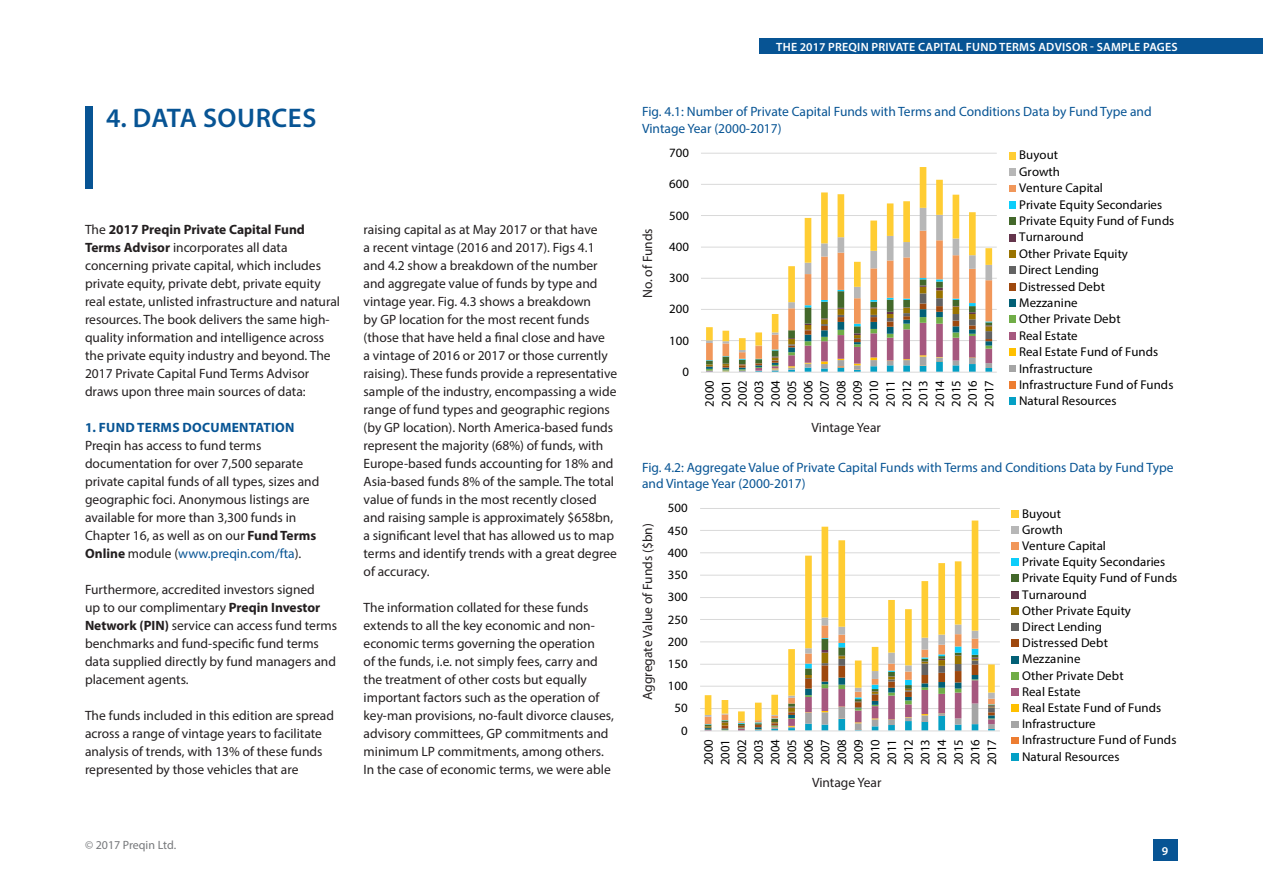
<style>
.page{position:relative;width:1263px;height:893px;background:#fff}
.page>*{position:absolute;margin:0;border:0;box-sizing:border-box;transform-origin:0 0}
.t1{font:600 27px "Myriad Pro";letter-spacing:.02em;color:#075494}
.t2{font:13.5px/18px "Myriad Pro";color:#231f20}
.t3{font:13.5px/16.2px "Myriad Pro";color:#075494}
.t4{font:700 13.5px "Myriad Pro";letter-spacing:.02em;color:#075494}
.t5{font:12.9px/16.6px "Myriad Pro";letter-spacing:.005em;color:#000;text-align:justify}
.t6{font:12.75px/16.2px "Myriad Pro";letter-spacing:.005em;color:#000}
.t7{font:600 12px "Myriad Pro";letter-spacing:.02em;color:#fff}
.t8{font:12px "Myriad Pro";color:#76787b}
.s1{font-weight:700}
.s2{color:#075494}
</style>
<div class="page">
<div style="left:760px;top:38px;width:503px;height:16px;background:#075494"></div>
<div style="left:1153px;top:840px;width:24px;height:21px;background:#075494"></div>
<div style="left:85px;top:106px;width:8px;height:83px;background:#075494"></div>
<hr style="left:700px;top:708px;width:300px;height:1px;background:#d9d9d9">
<hr style="left:700px;top:686px;width:300px;height:1px;background:#d9d9d9">
<hr style="left:700px;top:664px;width:300px;height:1px;background:#d9d9d9">
<hr style="left:700px;top:642px;width:300px;height:1px;background:#d9d9d9">
<hr style="left:700px;top:619px;width:300px;height:1px;background:#d9d9d9">
<hr style="left:700px;top:597px;width:300px;height:1px;background:#d9d9d9">
<hr style="left:700px;top:575px;width:300px;height:1px;background:#d9d9d9">
<hr style="left:700px;top:552px;width:300px;height:1px;background:#d9d9d9">
<hr style="left:700px;top:530px;width:300px;height:1px;background:#d9d9d9">
<hr style="left:700px;top:508px;width:300px;height:1px;background:#d9d9d9">
<svg style="left:705px;top:721px;width:290px;height:10px"></svg>
<svg style="left:705px;top:520px;width:290px;height:201px"></svg>
<hr style="left:700px;top:731px;width:300px;height:1px;background:#d9d9d9">
<div style="left:1012px;top:510px;width:7px;height:7px;background:#ffcd33"></div>
<div style="left:1012px;top:526px;width:7px;height:7px;background:#b7b7b7"></div>
<div style="left:1012px;top:542px;width:7px;height:7px;background:#f1975a"></div>
<div style="left:1012px;top:559px;width:7px;height:7px;background:#0dcdfa"></div>
<div style="left:1012px;top:575px;width:7px;height:7px;background:#43682b"></div>
<div style="left:1012px;top:591px;width:7px;height:7px;background:#64354c"></div>
<div style="left:1012px;top:607px;width:7px;height:7px;background:#997300"></div>
<div style="left:1012px;top:624px;width:7px;height:7px;background:#636363"></div>
<div style="left:1012px;top:640px;width:7px;height:7px;background:#9e480e"></div>
<div style="left:1012px;top:656px;width:7px;height:7px;background:#026076"></div>
<div style="left:1012px;top:672px;width:7px;height:7px;background:#70ad47"></div>
<div style="left:1012px;top:689px;width:7px;height:7px;background:#a6587f"></div>
<div style="left:1012px;top:705px;width:7px;height:7px;background:#ffc000"></div>
<div style="left:1012px;top:721px;width:7px;height:7px;background:#a5a5a5"></div>
<div style="left:1012px;top:737px;width:7px;height:7px;background:#ed7d31"></div>
<div style="left:1012px;top:753px;width:7px;height:7px;background:#04a0c5"></div>
<hr style="left:701px;top:340px;width:296px;height:1px;background:#d9d9d9">
<hr style="left:701px;top:309px;width:296px;height:1px;background:#d9d9d9">
<hr style="left:701px;top:278px;width:296px;height:1px;background:#d9d9d9">
<hr style="left:701px;top:247px;width:296px;height:1px;background:#d9d9d9">
<hr style="left:701px;top:215px;width:296px;height:1px;background:#d9d9d9">
<hr style="left:701px;top:184px;width:296px;height:1px;background:#d9d9d9">
<hr style="left:701px;top:153px;width:296px;height:1px;background:#d9d9d9">
<svg style="left:706px;top:350px;width:286px;height:22px"></svg>
<svg style="left:706px;top:167px;width:286px;height:183px"></svg>
<hr style="left:701px;top:372px;width:296px;height:1px;background:#d9d9d9">
<div style="left:1009px;top:152px;width:7px;height:7px;background:#ffcd33"></div>
<div style="left:1009px;top:168px;width:7px;height:7px;background:#b7b7b7"></div>
<div style="left:1009px;top:185px;width:7px;height:7px;background:#f1975a"></div>
<div style="left:1009px;top:201px;width:7px;height:7px;background:#0dcdfa"></div>
<div style="left:1009px;top:217px;width:7px;height:7px;background:#43682b"></div>
<div style="left:1009px;top:234px;width:7px;height:7px;background:#64354c"></div>
<div style="left:1009px;top:250px;width:7px;height:7px;background:#997300"></div>
<div style="left:1009px;top:267px;width:7px;height:7px;background:#636363"></div>
<div style="left:1009px;top:283px;width:7px;height:7px;background:#9e480e"></div>
<div style="left:1009px;top:300px;width:7px;height:7px;background:#026076"></div>
<div style="left:1009px;top:316px;width:7px;height:7px;background:#70ad47"></div>
<div style="left:1009px;top:332px;width:7px;height:7px;background:#a6587f"></div>
<div style="left:1009px;top:349px;width:7px;height:7px;background:#ffc000"></div>
<div style="left:1009px;top:365px;width:7px;height:7px;background:#a5a5a5"></div>
<div style="left:1009px;top:382px;width:7px;height:7px;background:#ed7d31"></div>
<div style="left:1009px;top:398px;width:7px;height:7px;background:#04a0c5"></div>
<p class="t1" style="left:106px;top:100px;width:212px">4. DATA SOURCES</p>
<p class="t2" style="left:85px;top:220px;width:257px">The <span class="s1">2017 Preqin Private Capital Fund Terms Advisor</span> incorporates all data concerning private capital, which includes private equity, private debt, private equity real estate, unlisted infrastructure and natural resources. The book delivers the same high&shy;quality information and intelligence across the private equity industry and beyond. The 2017 Private Capital Fund Terms Advisor draws upon three main sources of data:</p>
<p class="t4" style="left:85px;top:419px;width:211px">1. FUND TERMS DOCUMENTATION</p>
<p class="t2" style="left:85px;top:436px;width:236px">Preqin has access to fund terms documentation for over 7,500 separate private capital funds of all types, sizes and geographic foci. Anonymous listings are available for more than 3,300 funds in Chapter 16, as well as on our <span class="s1">Fund Terms Online</span> module (<span class="s2">www.preqin.com/fta</span>).</p>
<p class="t2" style="left:85px;top:580px;width:254px">Furthermore, accredited investors signed<br>up to our complimentary <span class="s1">Preqin Investor Network (PIN)</span> service can access fund terms benchmarks and fund-specific fund terms data supplied directly by fund managers and placement agents.</p>
<p class="t2" style="left:85px;top:706px;width:250px">The funds included in this edition are spread across a range of vintage years to facilitate analysis of trends, with 13% of these funds represented by those vehicles that are</p>
<p class="t2" style="left:364px;top:220px;width:255px">raising capital as at May 2017 or that have<br>a recent vintage (2016 and 2017). Figs 4.1 and 4.2 show a breakdown of the number and aggregate value of funds by type and vintage year. Fig. 4.3 shows a breakdown<br>by GP location for the most recent funds (those that have held a final close and have<br>a vintage of 2016 or 2017 or those currently raising). These funds provide a representative sample of the industry, encompassing a wide range of fund types and geographic regions (by GP location). North America-based funds represent the majority (68%) of funds, with Europe-based funds accounting for 18% and Asia-based funds 8% of the sample. The total value of funds in the most recently closed and raising sample is approximately $658bn, a significant level that has allowed us to map terms and identify trends with a great degree of accuracy.</p>
<p class="t2" style="left:364px;top:598px;width:252px">The information collated for these funds extends to all the key economic and non&shy;economic terms governing the operation<br>of the funds, i.e. not simply fees, carry and the treatment of other costs but equally important factors such as the operation of key-man provisions, no-fault divorce clauses, advisory committees, GP commitments and minimum LP commitments, among others.<br>In the case of economic terms, we were able</p>
<p class="t8" style="left:85px;top:837px;width:93px">© 2017 Preqin Ltd.</p>
<p class="t7" style="left:776px;top:39px;width:403px">THE 2017 PREQIN PRIVATE CAPITAL FUND TERMS ADVISOR - SAMPLE PAGES</p>
<p class="t3" style="left:642px;top:104px;width:511px">Fig. 4.1: Number of Private Capital Funds with Terms and Conditions Data by Fund Type and<br>Vintage Year (2000-2017)</p>
<p class="t2" style="left:638px;top:298px;width:71px;rotate:-90deg">No. of Funds</p>
<p class="t6" style="left:669px;top:144px;width:21px">700</p>
<p class="t6" style="left:669px;top:176px;width:21px">600</p>
<p class="t6" style="left:669px;top:207px;width:21px">500</p>
<p class="t6" style="left:669px;top:238px;width:21px">400</p>
<p class="t6" style="left:669px;top:270px;width:21px">300</p>
<p class="t6" style="left:669px;top:301px;width:21px">200</p>
<p class="t6" style="left:669px;top:332px;width:21px">100</p>
<p class="t6" style="left:682px;top:363px;width:8px">0</p>
<p class="t5" style="left:701px;top:407px;width:28px;rotate:-90deg">2000<br>2001<br>2002<br>2003<br>2004<br>2005<br>2006<br>2007<br>2008<br>2009<br>2010<br>2011<br>2012<br>2013<br>2014<br>2015<br>2016<br>2017</p>
<p class="t2" style="left:811px;top:418px;width:71px">Vintage Year</p>
<p class="t6" style="left:1019px;top:147px;width:157px">Buyout<br>Growth<br>Venture Capital<br>Private Equity Secondaries<br>Private Equity Fund of Funds<br>Turnaround<br>Other Private Equity<br>Direct Lending<br>Distressed Debt<br>Mezzanine<br>Other Private Debt<br>Real Estate<br>Real Estate Fund of Funds<br>Infrastructure<br>Infrastructure Fund of Funds<br>Natural Resources</p>
<p class="t3" style="left:642px;top:459px;width:533px">Fig. 4.2: Aggregate Value of Private Capital Funds with Terms and Conditions Data by Fund Type and Vintage Year (2000-2017)</p>
<p class="t2" style="left:638px;top:700px;width:178px;rotate:-90deg">Aggregate Value of Funds ($bn)</p>
<p class="t6" style="left:668px;top:500px;width:21px">500</p>
<p class="t6" style="left:1022px;top:505px;width:157px">Buyout<br>Growth<br>Venture Capital<br>Private Equity Secondaries<br>Private Equity Fund of Funds<br>Turnaround<br>Other Private Equity<br>Direct Lending<br>Distressed Debt<br>Mezzanine<br>Other Private Debt<br>Real Estate<br>Real Estate Fund of Funds<br>Infrastructure<br>Infrastructure Fund of Funds<br>Natural Resources</p>
<p class="t6" style="left:668px;top:522px;width:21px">450</p>
<p class="t6" style="left:668px;top:544px;width:21px">400</p>
<p class="t6" style="left:668px;top:566px;width:21px">350</p>
<p class="t6" style="left:668px;top:589px;width:21px">300</p>
<p class="t6" style="left:668px;top:611px;width:21px">250</p>
<p class="t6" style="left:668px;top:633px;width:21px">200</p>
<p class="t6" style="left:668px;top:655px;width:21px">150</p>
<p class="t6" style="left:668px;top:678px;width:21px">100</p>
<p class="t6" style="left:674px;top:700px;width:15px">50</p>
<p class="t6" style="left:681px;top:722px;width:8px">0</p>
<p class="t5" style="left:700px;top:765px;width:28px;rotate:-90deg">2000<br>2001<br>2002<br>2003<br>2004<br>2005<br>2006<br>2007<br>2008<br>2009<br>2010<br>2011<br>2012<br>2013<br>2014<br>2015<br>2016<br>2017</p>
<p class="t2" style="left:812px;top:773px;width:71px">Vintage Year</p>
<p class="t7" style="left:1162px;top:843px;width:8px">9</p>
</div>
